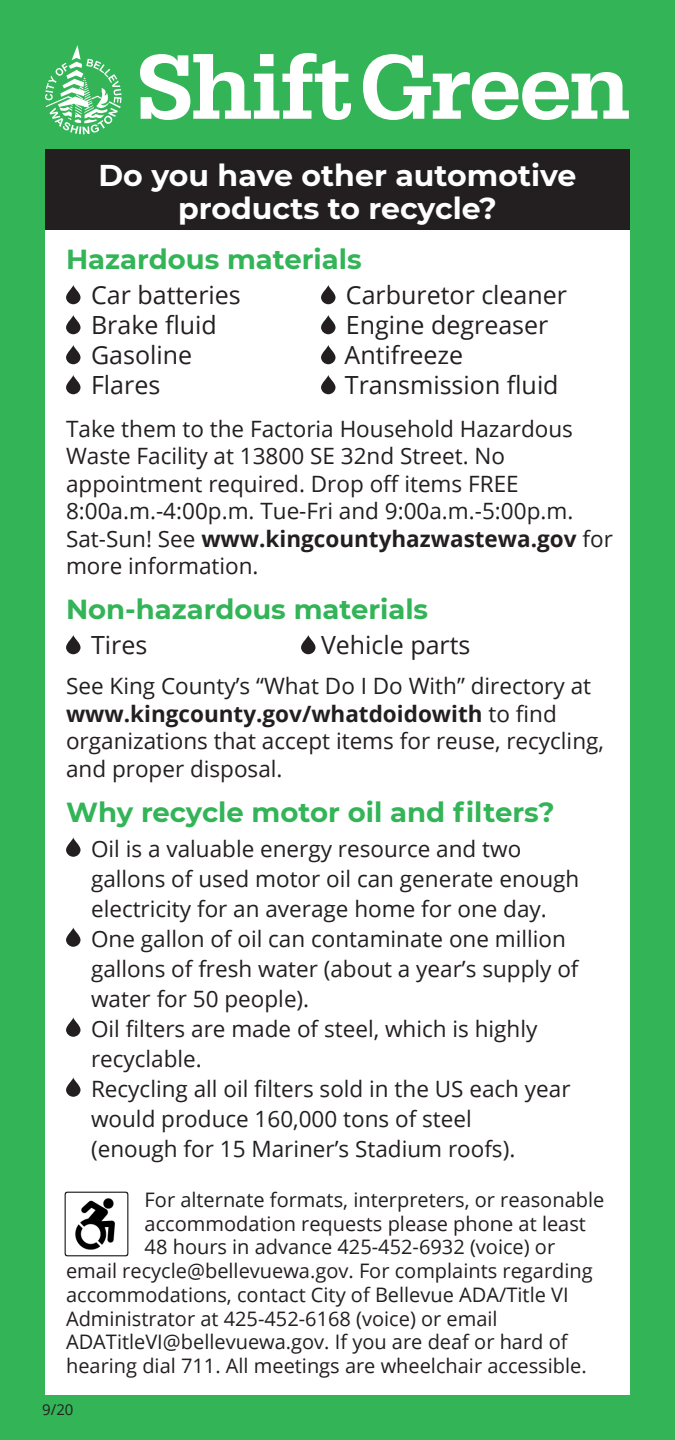
<style>
.page{position:relative;width:675px;height:1440px;background:#32b457}
.page>*{position:absolute;margin:0;border:0;box-sizing:border-box;transform-origin:0 0}
.t1{font:500 95px "URW Egyptienne T";letter-spacing:-.02em;color:#fff}
.t2{font:700 30px "Montserrat";color:#fff}
.t3{font:700 27.5px "Montserrat";color:#32b457}
.t4{font:25px "Open Sans";color:#231f20}
.t5{font:22.5px/27.5px "Open Sans";color:#231f20}
.t6{font:20px/23.8px "Open Sans";color:#231f20}
.t7{font:15px "Open Sans";color:#231f20}
.s1{font-weight:700}
</style>
<div class="page">
<div style="left:45px;top:149px;width:585px;height:82px;background:#231f20"></div>
<div style="left:45px;top:231px;width:585px;height:1164px;background:#fff"></div>
<svg style="left:66px;top:285px;width:15px;height:19px"></svg>
<svg style="left:321px;top:285px;width:15px;height:19px"></svg>
<svg style="left:66px;top:315px;width:15px;height:19px"></svg>
<svg style="left:321px;top:315px;width:15px;height:19px"></svg>
<svg style="left:66px;top:345px;width:15px;height:19px"></svg>
<svg style="left:321px;top:345px;width:15px;height:19px"></svg>
<svg style="left:66px;top:375px;width:15px;height:19px"></svg>
<svg style="left:321px;top:375px;width:15px;height:19px"></svg>
<svg style="left:66px;top:635px;width:15px;height:19px"></svg>
<svg style="left:301px;top:635px;width:15px;height:19px"></svg>
<svg style="left:66px;top:837px;width:15px;height:20px"></svg>
<svg style="left:66px;top:927px;width:15px;height:20px"></svg>
<svg style="left:66px;top:1017px;width:15px;height:20px"></svg>
<svg style="left:66px;top:1077px;width:15px;height:20px"></svg>
<svg style="left:45px;top:45px;width:77px;height:89px"></svg>
<img style="left:64px;top:1191px;width:65px;height:66px">
<p class="t1" style="left:136px;top:31px;width:495px">Shift Green</p>
<p class="t2" style="left:98px;top:154px;width:480px">Do you have other automotive</p>
<p class="t2" style="left:178px;top:186px;width:320px">products to recycle?</p>
<p class="t3" style="left:66px;top:240px;width:297px">Hazardous materials</p>
<p class="t4" style="left:91px;top:278px;width:151px">Car batteries</p>
<p class="t4" style="left:346px;top:278px;width:223px">Carburetor cleaner</p>
<p class="t4" style="left:91px;top:308px;width:127px">Brake fluid</p>
<p class="t4" style="left:346px;top:308px;width:204px">Engine degreaser</p>
<p class="t4" style="left:91px;top:338px;width:103px">Gasoline</p>
<p class="t4" style="left:345px;top:338px;width:120px">Antifreeze</p>
<p class="t4" style="left:91px;top:368px;width:71px">Flares</p>
<p class="t4" style="left:345px;top:368px;width:215px">Transmission fluid</p>
<p class="t5" style="left:66px;top:414px;width:508px">Take them to the Factoria Household Hazardous</p>
<p class="t5" style="left:66px;top:442px;width:454px">Waste Facility at 13800 SE 32nd Street. No appointment required. Drop off items FREE</p>
<p class="t5" style="left:66px;top:497px;width:509px">8:00a.m.-4:00p.m. Tue-Fri and 9:00a.m.-5:00p.m.</p>
<p class="t5" style="left:66px;top:524px;width:548px">Sat-Sun! See <span class="s1">www.kingcountyhazwastewa.gov</span> for more information.</p>
<p class="t3" style="left:66px;top:590px;width:364px">Non-hazardous materials</p>
<p class="t4" style="left:91px;top:628px;width:58px">Tires</p>
<p class="t4" style="left:321px;top:628px;width:151px">Vehicle parts</p>
<p class="t5" style="left:66px;top:672px;width:527px">See King County’s “What Do I Do With” directory at</p>
<p class="t5" style="left:66px;top:699px;width:539px"><span class="s1">www.kingcounty.gov/whatdoidowith</span> to find organizations that accept items for reuse, recycling, and proper disposal.</p>
<p class="t3" style="left:66px;top:792px;width:490px">Why recycle motor oil and filters?</p>
<p class="t5" style="left:91px;top:834px;width:432px">Oil is a valuable energy resource and two</p>
<p class="t5" style="left:91px;top:863px;width:490px;line-height:30px">gallons of used motor oil can generate enough electricity for an average home for one day.</p>
<p class="t5" style="left:91px;top:923px;width:489px;line-height:30px">One gallon of oil can contaminate one million gallons of fresh water (about a year’s supply of water for 50 people).</p>
<p class="t5" style="left:91px;top:1014px;width:448px">Oil filters are made of steel, which is highly</p>
<p class="t5" style="left:91px;top:1044px;width:112px">recyclable.</p>
<p class="t5" style="left:91px;top:1073px;width:481px;line-height:30px">Recycling all oil filters sold in the US each year would produce 160,000 tons of steel</p>
<p class="t5" style="left:91px;top:1134px;width:426px">(enough for 15 Mariner’s Stadium roofs).</p>
<p class="t6" style="left:145px;top:1187px;width:461px">For alternate formats, interpreters, or reasonable</p>
<p class="t6" style="left:145px;top:1211px;width:443px">accommodation requests please phone at least</p>
<p class="t6" style="left:145px;top:1235px;width:412px">48 hours in advance 425-452-6932 (voice) or</p>
<p class="t6" style="left:66px;top:1258px;width:528px">email recycle@bellevuewa.gov. For complaints regarding</p>
<p class="t6" style="left:66px;top:1282px;width:504px">accommodations, contact City of Bellevue ADA/Title VI</p>
<p class="t6" style="left:66px;top:1306px;width:433px">Administrator at 425-452-6168 (voice) or email</p>
<p class="t6" style="left:66px;top:1330px;width:522px">ADATitleVI@bellevuewa.gov. If you are deaf or hard of hearing dial 711. All meetings are wheelchair accessible.</p>
<p class="t7" style="left:42px;top:1400px;width:33px">9/20</p>
</div>
